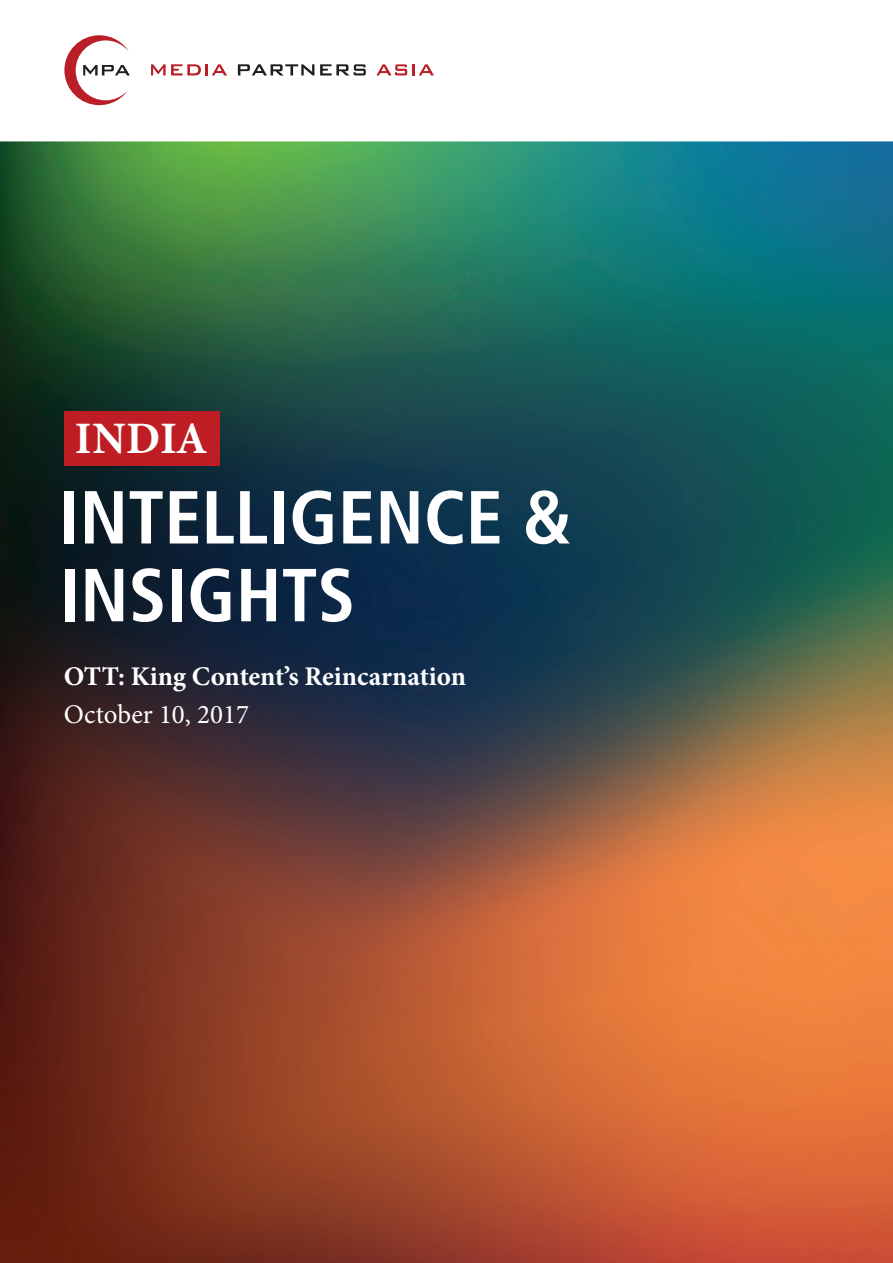
<style>
.page{position:relative;width:893px;height:1263px;background:#fff}
.page>*{position:absolute;margin:0;border:0;box-sizing:border-box;transform-origin:0 0}
.t1{font:700 condensed 75px/77.8px "Frutiger LT Std";color:#fff}
.t2{font:700 45px "Minion Pro";letter-spacing:.005em;color:#fff}
.t3{font:700 27px "Minion Pro";letter-spacing:-.005em;color:#fff}
.t4{font:27px "Minion Pro";color:#fff}
</style>
<div class="page">
<img style="left:0;top:142px;width:893px;height:1121px">
<svg style="left:64px;top:35px;width:66px;height:70px"></svg>
<svg style="left:151px;top:64px;width:76px;height:11px"></svg>
<svg style="left:238px;top:64px;width:76px;height:11px"></svg>
<svg style="left:320px;top:64px;width:46px;height:11px"></svg>
<svg style="left:376px;top:64px;width:31px;height:11px"></svg>
<svg style="left:413px;top:64px;width:21px;height:11px"></svg>
<div style="left:64px;top:411px;width:155px;height:54px;background:#be1e23"></div>
<h2 class="t2" style="left:75px;top:407px;width:134px">INDIA</h2>
<h1 class="t1" style="left:59px;top:479px;width:514px">INTELLIGENCE &amp;<br>INSIGHTS</h1>
<p class="t3" style="left:64px;top:657px;width:404px">OTT: King Content’s Reincarnation</p>
<p class="t4" style="left:64px;top:696px;width:187px">October 10, 2017</p>
</div>
